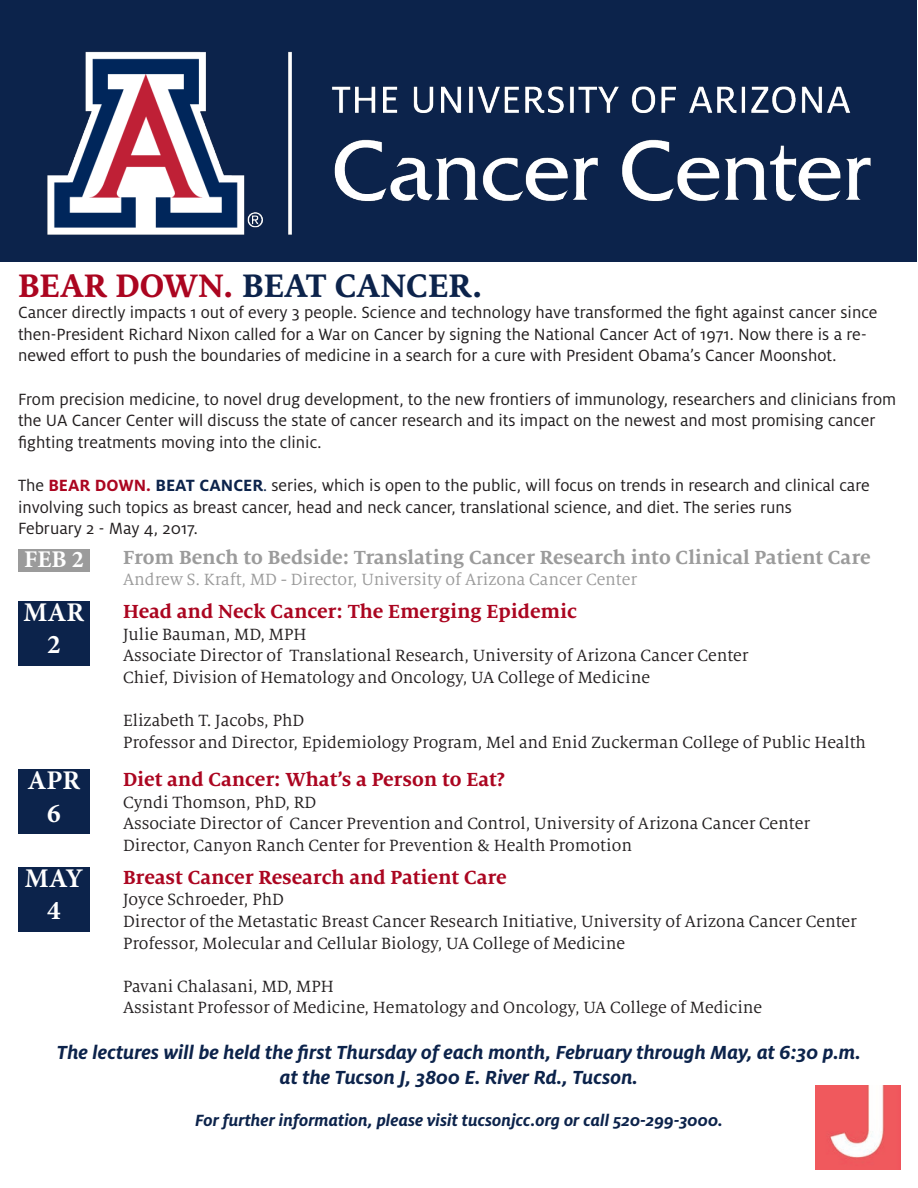
<style>
.page{position:relative;width:918px;height:1188px;background:#fff}
.page>*{position:absolute;margin:0;border:0;box-sizing:border-box;transform-origin:0 0}
.t1{font:700 36px "Milo Serif OT";color:#0c234b}
.t2{font:700 27px "Minion Pro";color:#fff}
.t3{font:700 24px "Minion Pro";color:#fff}
.t4{font:italic 700 21px "Milo OT";color:#0c234b}
.t5{font:700 21px "Milo Serif OT";color:#ab0520}
.t6{font:700 21px "Milo Serif OT";color:#9b9b9b}
.t7{font:18px/21.6px "Milo OT";color:#231f20}
.t8{font:18px "Milo Serif OT";color:#231f20}
.t9{font:italic 700 18px "Milo OT";color:#0c234b}
.t10{font:18px "Milo Serif OT";color:#9b9b9b}
.s1{color:#ab0520}
.s2{font-weight:700;color:#ab0520}
.s3{font-weight:700;color:#0c234b}
.s4{color:#0c234b}
</style>
<div class="page">
<div style="left:1px;top:1px;width:916px;height:261px;background:#0c234b"></div>
<img style="left:47px;top:51px;width:824px;height:184px">
<div style="left:18px;top:601px;width:72px;height:65px;background:#0c234b"></div>
<div style="left:18px;top:770px;width:72px;height:64px;background:#0c234b"></div>
<div style="left:18px;top:867px;width:72px;height:65px;background:#0c234b"></div>
<img style="left:816px;top:1085px;width:84px;height:85px">
<div style="left:18px;top:550px;width:72px;height:22px;background:#9b9b9b"></div>
<p class="t1" style="left:18px;top:266px;width:466px"><span class="s1">BEAR DOWN.</span> BEAT CANCER.</p>
<p class="t7" style="left:18px;top:302px;width:861px">Cancer directly impacts 1 out of every 3 people. Science and technology have transformed the fight against cancer since then-President Richard Nixon called for a War on Cancer by signing the National Cancer Act of 1971. Now there is a re&shy;newed effort to push the boundaries of medicine in a search for a cure with President Obama’s Cancer Moonshot.</p>
<p class="t7" style="left:18px;top:388px;width:880px">From precision medicine, to novel drug development, to the new frontiers of immunology, researchers and clinicians from the UA Cancer Center will discuss the state of cancer research and its impact on the newest and most promising cancer fighting treatments moving into the clinic.</p>
<p class="t7" style="left:18px;top:475px;width:853px">The <span class="s2">BEAR DOWN.</span> <span class="s3">BEAT CANCER</span><span class="s4">.</span> series, which is open to the public, will focus on trends in research and clinical care involving such topics as breast cancer, head and neck cancer, translational science, and diet. The series runs</p>
<p class="t7" style="left:18px;top:518px;width:181px">February 2 - May 4, 2017.</p>
<p class="t3" style="left:24px;top:543px;width:61px">FEB 2</p>
<p class="t2" style="left:24px;top:593px;width:62px">MAR</p>
<p class="t2" style="left:47px;top:626px;width:15px">2</p>
<p class="t2" style="left:28px;top:761px;width:54px">APR</p>
<p class="t2" style="left:47px;top:794px;width:15px">6</p>
<p class="t2" style="left:25px;top:859px;width:60px">MAY</p>
<p class="t2" style="left:47px;top:892px;width:15px">4</p>
<p class="t6" style="left:123px;top:546px;width:749px">From Bench to Bedside: Translating Cancer Research into Clinical Patient Care</p>
<p class="t10" style="left:123px;top:570px;width:516px">Andrew S. Kraft, MD - Director, University of Arizona Cancer Center</p>
<p class="t5" style="left:123px;top:600px;width:456px">Head and Neck Cancer: The Emerging Epidemic</p>
<p class="t8" style="left:123px;top:625px;width:185px">Julie Bauman, MD, MPH</p>
<p class="t8" style="left:123px;top:646px;width:627px">Associate Director of Translational Research, University of Arizona Cancer Center</p>
<p class="t8" style="left:123px;top:668px;width:528px">Chief, Division of Hematology and Oncology, UA College of Medicine</p>
<p class="t8" style="left:123px;top:711px;width:183px">Elizabeth T. Jacobs, PhD</p>
<p class="t8" style="left:123px;top:733px;width:745px">Professor and Director, Epidemiology Program, Mel and Enid Zuckerman College of Public Health</p>
<p class="t5" style="left:123px;top:768px;width:384px">Diet and Cancer: What’s a Person to Eat?</p>
<p class="t8" style="left:123px;top:793px;width:195px">Cyndi Thomson, PhD, RD</p>
<p class="t8" style="left:123px;top:814px;width:688px">Associate Director of Cancer Prevention and Control, University of Arizona Cancer Center</p>
<p class="t8" style="left:123px;top:836px;width:510px">Director, Canyon Ranch Center for Prevention &amp; Health Promotion</p>
<p class="t5" style="left:123px;top:866px;width:385px">Breast Cancer Research and Patient Care</p>
<p class="t8" style="left:123px;top:891px;width:162px">Joyce Schroeder, PhD</p>
<p class="t8" style="left:123px;top:912px;width:735px">Director of the Metastatic Breast Cancer Research Initiative, University of Arizona Cancer Center</p>
<p class="t8" style="left:123px;top:934px;width:503px">Professor, Molecular and Cellular Biology, UA College of Medicine</p>
<p class="t8" style="left:123px;top:977px;width:212px">Pavani Chalasani, MD, MPH</p>
<p class="t8" style="left:123px;top:999px;width:641px">Assistant Professor of Medicine, Hematology and Oncology, UA College of Medicine</p>
<p class="t4" style="left:57px;top:1040px;width:806px">The lectures will be held the first Thursday of each month, February through May, at 6:30 p.m.</p>
<p class="t4" style="left:280px;top:1066px;width:360px">at the Tucson J, 3800 E. River Rd., Tucson.</p>
<p class="t9" style="left:195px;top:1110px;width:529px">For further information, please visit tucsonjcc.org or call 520-299-3000.</p>
</div>
